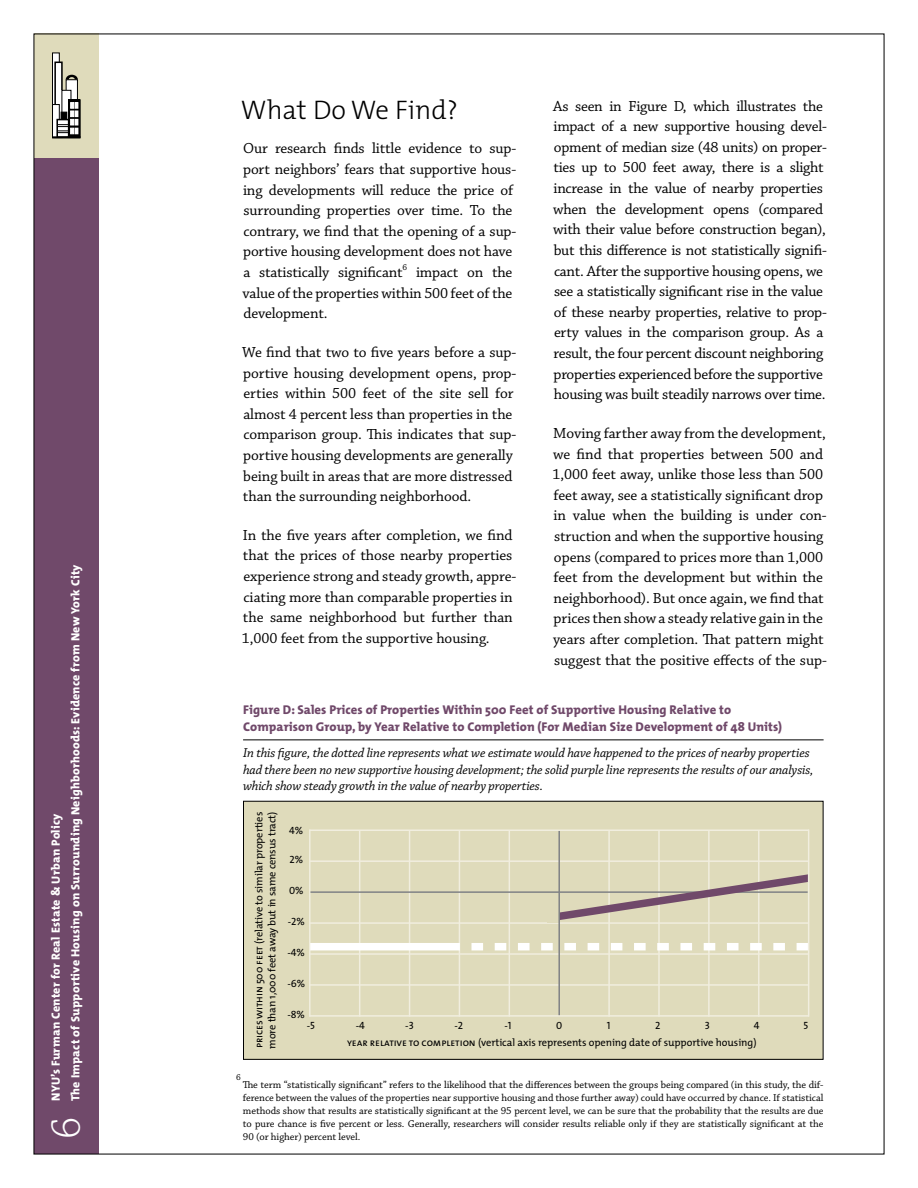
<style>
.page{position:relative;width:918px;height:1188px;background:#fff}
.page>*{position:absolute;margin:0;border:0;box-sizing:border-box;transform-origin:0 0}
.t1{font:300 43.5px "Chaparral Pro";color:#fff}
.t2{font:300 27px "The Mix";color:#000}
.t3{font:15.3px/20.5px "Chaparral Pro";letter-spacing:-.01em;color:#000}
.t4{font:italic 13.5px/16.5px "Chaparral Pro";letter-spacing:-.01em;color:#000}
.t5{font:800 12.75px/16.5px "The Mix";letter-spacing:.005em;color:#70496a}
.t6{font:800 12px/19.5px "The Mix";letter-spacing:.02em;color:#fff}
.t7{font:10.5px/13.2px "Chaparral Pro";letter-spacing:-.005em;color:#000;text-align:justify}
.t8{font:10.5px "The Mix";letter-spacing:-.01em;color:#000}
.t9{font:10.5px "The Mix Caps";color:#000}
.t10{font:9px "Chaparral Pro";color:#000}
.s1{font-family:"The Mix Caps"}
</style>
<div class="page">
<div style="left:34px;top:34px;width:65px;height:125px;background:#dfdbbb"></div>
<div style="left:53px;top:53px;width:6px;height:84px;background:#fff"></div>
<div style="left:52px;top:53px;width:8px;height:85px;border:1px solid #000"></div>
<svg style="left:66px;top:75px;width:12px;height:4px"></svg>
<div style="left:66px;top:80px;width:11px;height:57px;background:#fff"></div>
<div style="left:66px;top:79px;width:12px;height:59px;border:1px solid #000"></div>
<div style="left:55px;top:62px;width:7px;height:75px;background:#fff"></div>
<div style="left:54px;top:62px;width:9px;height:76px;border:2px solid #000"></div>
<div style="left:62px;top:90px;width:9px;height:47px;background:#fff"></div>
<div style="left:62px;top:90px;width:9px;height:48px;border:1px solid #000"></div>
<svg style="left:53px;top:105px;width:6px;height:32px"></svg>
<div style="left:52px;top:104px;width:8px;height:34px;border:1px solid #000"></div>
<div style="left:57px;top:120px;width:12px;height:17px;background:#fff"></div>
<svg style="left:70px;top:101px;width:9px;height:35px"></svg>
<div style="left:68px;top:99px;width:13px;height:39px;border:1px solid #000"></div>
<hr style="left:52px;top:136px;width:29px;height:2px;background:#000">
<svg style="left:57px;top:102px;width:21px;height:32px"></svg>
<div style="left:34px;top:159px;width:65px;height:995px;background:#70496a"></div>
<hr style="left:243px;top:740px;width:581px;height:1px;background:#000">
<div style="left:244px;top:801px;width:579px;height:258px;background:#dfdbbb"></div>
<div style="left:243px;top:801px;width:581px;height:259px;border:1px solid #000"></div>
<hr style="left:309px;top:830px;width:500px;height:1px;background:#f1eedf">
<hr style="left:309px;top:860px;width:500px;height:2px;background:#f1eedf">
<hr style="left:309px;top:922px;width:500px;height:2px;background:#f1eedf">
<hr style="left:309px;top:953px;width:500px;height:2px;background:#f1eedf">
<hr style="left:309px;top:984px;width:500px;height:2px;background:#f1eedf">
<hr style="left:309px;top:1015px;width:500px;height:2px;background:#f1eedf">
<hr style="left:309px;top:830px;width:2px;height:187px;background:#f1eedf">
<hr style="left:359px;top:831px;width:1px;height:186px;background:#f1eedf">
<hr style="left:409px;top:831px;width:1px;height:186px;background:#f1eedf">
<hr style="left:459px;top:831px;width:1px;height:186px;background:#f1eedf">
<hr style="left:509px;top:831px;width:1px;height:186px;background:#f1eedf">
<hr style="left:608px;top:831px;width:2px;height:186px;background:#f1eedf">
<hr style="left:658px;top:831px;width:2px;height:186px;background:#f1eedf">
<hr style="left:708px;top:831px;width:2px;height:186px;background:#f1eedf">
<hr style="left:758px;top:831px;width:2px;height:186px;background:#f1eedf">
<div style="left:310px;top:943px;width:150px;height:7px;background:#fff"></div>
<svg style="left:471px;top:943px;width:337px;height:7px"></svg>
<hr style="left:310px;top:891px;width:498px;height:2px;background:#808285">
<svg style="left:546px;top:869px;width:264px;height:57px"></svg>
<div style="left:548px;top:908px;width:11px;height:15px;background:#dfdbbb"></div>
<div style="left:809px;top:870px;width:11px;height:15px;background:#dfdbbb"></div>
<hr style="left:808px;top:830px;width:1px;height:187px;background:#f1eedf">
<hr style="left:558px;top:831px;width:2px;height:184px;background:#808285">
<p class="t6" style="left:46px;top:1101px;width:538px;rotate:-90deg">NYU’s Furman Center for Real E state &amp; Urban Policy<br>The Impact of Supportive Housing on Surrounding N eighborhoods: Evidence from N ew York City</p>
<h1 class="t1" style="left:42px;top:1139px;width:24px;rotate:-90deg">6</h1>
<h2 class="t2" style="left:241px;top:88px;width:219px">What Do We Find?</h2>
<p class="t3" style="left:243px;top:139px;width:275px">Our research finds little evidence to sup&shy;port neighbors’ fears that supportive hous&shy;ing developments will reduce the price of surrounding properties over time. To the contrary, we find that the opening of a sup&shy;portive housing development does not have a statistically significant</p>
<p class="t3" style="left:553px;top:96px;width:275px">As seen in Figure D, which illustrates the impact of a new supportive housing devel&shy;opment of median size (48 units) on proper&shy;ties up to 500 feet away, there is a slight increase in the value of nearby properties when the development opens (compared with their value before construction began), but this difference is not statistically signifi&shy;cant. After the supportive housing opens, we see a statistically significant rise in the value of these nearby properties, relative to prop&shy;erty values in the comparison group. As a result, the four percent discount neighboring properties experienced before the supportive housing was built steadily narrows over time.</p>
<p class="t3" style="left:552px;top:423px;width:275px">Moving farther away from the development, we find that properties between 500 and 1,000 feet away, unlike those less than 500 feet away, see a statistically significant drop in value when the building is under con&shy;struction and when the supportive housing opens (compared to prices more than 1,000 feet from the development but within the neighborhood). But once again, we find that prices then show a steady relative gain in the years after completion. That pattern might suggest that the positive effects of the sup-</p>
<p class="t5" style="left:243px;top:701px;width:541px">Figure D: Sales Prices of Properties Within 500 Feet of Supportive Housing Relative to<br>Comparison Group, by Year Relative to Completion (For Median Size Development of 48 Units)</p>
<p class="t10" style="left:403px;top:262px;width:6px">6</p>
<p class="t3" style="left:242px;top:263px;width:272px;text-align:justify;text-indent:174px">impact on the value of the properties within 500 feet of the development.</p>
<p class="t3" style="left:242px;top:342px;width:276px">We find that two to five years before a sup&shy;portive housing development opens, prop&shy;erties within 500 feet of the site sell for almost 4 percent less than properties in the comparison group. This indicates that sup&shy;portive housing developments are generally being built in areas that are more distressed than the surrounding neighborhood.</p>
<p class="t3" style="left:242px;top:525px;width:276px">In the five years after completion, we find that the prices of those nearby properties experience strong and steady growth, appre&shy;ciating more than comparable properties in the same neighborhood but further than 1,000 feet from the supportive housing.</p>
<p class="t4" style="left:243px;top:745px;width:572px">In this figure, the dotted line represents what we estimate would have happened to the prices of nearby properties had there been no new supportive housing development; the solid purple line represents the results of our analysis, which show steady growth in the value of nearby properties.</p>
<p class="t8" style="left:263px;top:1049px;width:239px;rotate:-90deg">more than 1,000 feet away but in same census tract)</p>
<p class="t8" style="left:250px;top:1048px;width:238px;rotate:-90deg"><span class="s1">prices within</span> 500 <span class="s1">feet</span> (relative to similar properties</p>
<p class="t9" style="left:289px;top:822px;width:16px">4%</p>
<p class="t9" style="left:289px;top:851px;width:15px">2%</p>
<p class="t9" style="left:289px;top:882px;width:16px">0%</p>
<p class="t9" style="left:288px;top:913px;width:19px">-2%</p>
<p class="t9" style="left:288px;top:944px;width:19px">-4%</p>
<p class="t9" style="left:287px;top:974px;width:19px">-6%</p>
<p class="t9" style="left:288px;top:1006px;width:19px">-8%</p>
<p class="t9" style="left:307px;top:1017px;width:10px">-5</p>
<p class="t9" style="left:356px;top:1017px;width:11px">-4</p>
<p class="t9" style="left:405px;top:1017px;width:10px">-3</p>
<p class="t9" style="left:455px;top:1017px;width:10px">-2</p>
<p class="t9" style="left:505px;top:1017px;width:9px">-1</p>
<p class="t9" style="left:556px;top:1017px;width:8px">0</p>
<p class="t9" style="left:607px;top:1017px;width:5px">1</p>
<p class="t9" style="left:655px;top:1017px;width:7px">2</p>
<p class="t9" style="left:705px;top:1017px;width:7px">3</p>
<p class="t9" style="left:754px;top:1017px;width:7px">4</p>
<p class="t9" style="left:803px;top:1017px;width:6px">5</p>
<p class="t8" style="left:347px;top:1034px;width:411px"><span class="s1">year relative to completion</span> (vertical axis represents opening date of supportive housing)</p>
<p class="t10" style="left:236px;top:1072px;width:6px">6</p>
<p class="t7" style="left:243px;top:1078px;width:582px">The term “statistically significant” refers to the likelihood that the differences between the groups being compared (in this study, the dif&shy;ference between the values of the properties near supportive housing and those further away) could have occurred by chance. If statistical methods show that results are statistically significant at the 95 percent level, we can be sure that the probability that the results are due to pure chance is five percent or less. Generally, researchers will consider results reliable only if they are statistically significant at the 90 (or higher) percent level.</p>
</div>
